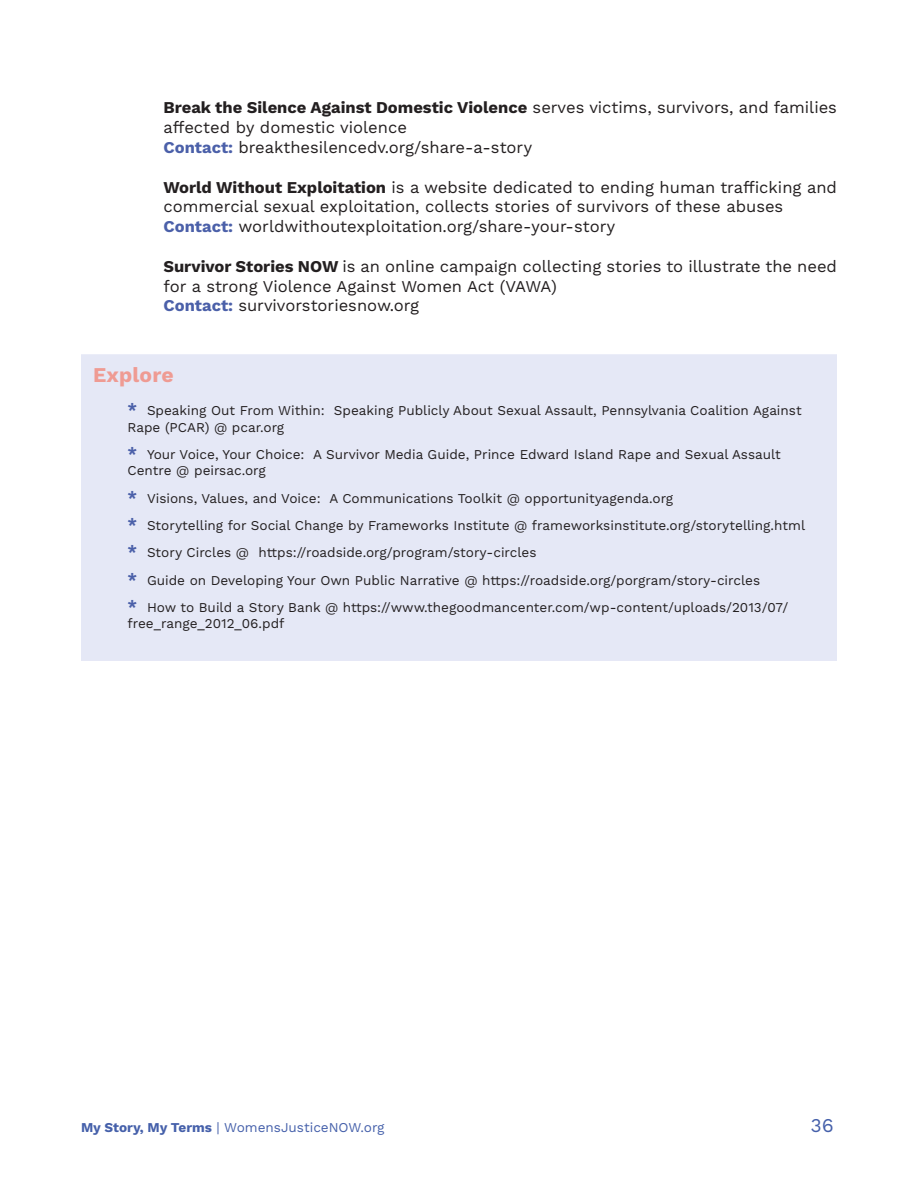
<style>
.page{position:relative;width:918px;height:1188px;background:#fff}
.page>*{position:absolute;margin:0;border:0;box-sizing:border-box;transform-origin:0 0}
.Body{font:700 21px "Work Sans";letter-spacing:.01em;color:#ef9b93}
.t1{font:19.5px "Work Sans";color:#4560aa}
.Insert{font:16.5px/19.8px "Work Sans";color:#231f20}
.t2{font:13.5px/16.5px "Work Sans";color:#231f20}
.t3{font:13.5px "Work Sans";color:#4560aa}
.s1{font-weight:700}
.s2{font-weight:700;color:#4b60a9}
.s3{font-weight:700;font-size:16.5px;color:#4b60a9}
</style>
<div class="page">
<div style="left:87px;top:360px;width:744px;height:295px;background:#e5e8f6"></div>
<div style="left:81px;top:354px;width:756px;height:307px;border:12px solid #e5e8f6"></div>
<p class="Insert" style="left:164px;top:99px;width:675px"><span class="s1">Break the Silence Against Domestic Violence</span> serves victims, survivors, and families affected by domestic violence</p>
<p class="Insert" style="left:164px;top:138px;width:370px"><span class="s2">Contact:</span> breakthesilencedv.org/share-a-story</p>
<p class="Insert" style="left:164px;top:178px;width:675px"><span class="s1">World Without Exploitation</span> is a website dedicated to ending human trafficking and commercial sexual exploitation, collects stories of survivors of these abuses</p>
<p class="Insert" style="left:164px;top:217px;width:453px"><span class="s2">Contact:</span> worldwithoutexploitation.org/share-your-story</p>
<p class="Insert" style="left:164px;top:257px;width:675px"><span class="s1">Survivor Stories NOW</span> is an online campaign collecting stories to illustrate the need for a strong Violence Against Women Act (VAWA)</p>
<p class="Insert" style="left:164px;top:297px;width:257px"><span class="s2">Contact:</span> survivorstoriesnow.org</p>
<p class="Body" style="left:93px;top:363px;width:82px">Explore</p>
<p class="t2" style="left:128px;top:403px;width:676px"><span class="s3">*</span> Speaking Out From Within: Speaking Publicly About Sexual Assault, Pennsylvania Coalition Against<br>Rape (PCAR) @ pcar.org</p>
<p class="t2" style="left:128px;top:447px;width:655px"><span class="s3">*</span> Your Voice, Your Choice: A Survivor Media Guide, Prince Edward Island Rape and Sexual Assault<br>Centre @ peirsac.org</p>
<p class="t2" style="left:128px;top:491px;width:547px"><span class="s3">*</span> Visions, Values, and Voice: A Communications Toolkit @ opportunityagenda.org</p>
<p class="t2" style="left:128px;top:518px;width:679px"><span class="s3">*</span> Storytelling for Social Change by Frameworks Institute @ frameworksinstitute.org/storytelling.html</p>
<p class="t2" style="left:128px;top:545px;width:411px"><span class="s3">*</span> Story Circles @ https://roadside.org/program/story-circles</p>
<p class="t2" style="left:128px;top:572px;width:634px"><span class="s3">*</span> Guide on Developing Your Own Public Narrative @ https://roadside.org/porgram/story-circles</p>
<p class="t2" style="left:128px;top:600px;width:662px"><span class="s3">*</span> How to Build a Story Bank @ https://www.thegoodmancenter.com/wp-content/uploads/2013/07/ free_range_2012_06.pdf</p>
<p class="t3" style="left:81px;top:1119px;width:305px"><span class="s1">My Story, My Terms</span> | WomensJusticeNOW.org</p>
<h2 class="t1" style="left:810px;top:1113px;width:25px">36</h2>
</div>
